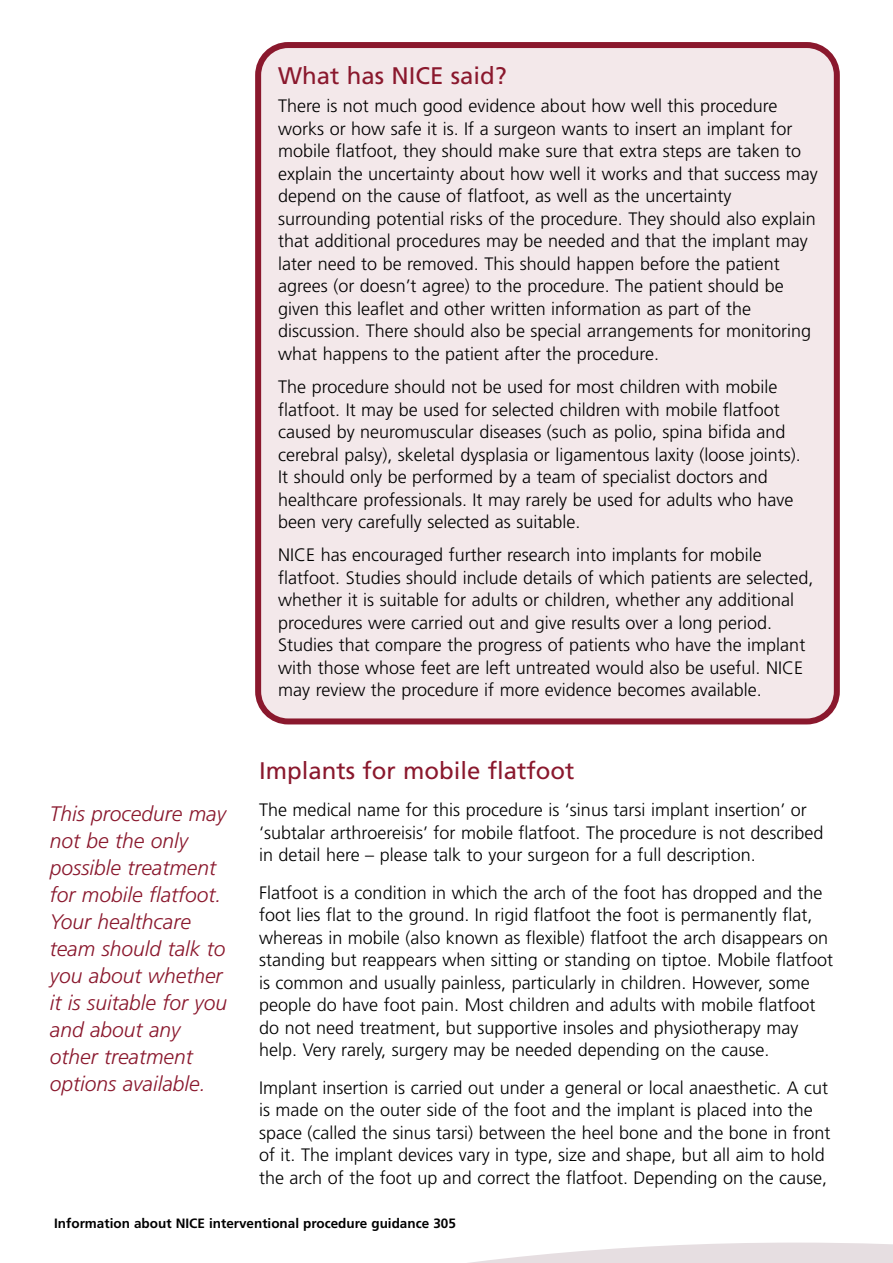
<style>
.page{position:relative;width:893px;height:1263px;background:#fff}
.page>*{position:absolute;margin:0;border:0;box-sizing:border-box;transform-origin:0 0}
.t1{font:24px "Frutiger";color:#8a182d}
.t2{font:italic 300 21px/27px "Frutiger";color:#8a182d}
.t3{font:300 18px/22.5px "Frutiger";color:#000}
.t4{font:700 13.5px "Frutiger";color:#000}
</style>
<div class="page">
<svg style="left:469px;top:1242px;width:424px;height:21px"></svg>
<div style="left:255px;top:42px;width:585px;height:682px;background:#f3e8ea"></div>
<p class="t2" style="left:50px;top:802px;width:179px">This procedure may not be the only possible treatment for mobile flatfoot.<br>Your healthcare team should talk to you about whether it is suitable for you and about any other treatment options available.</p>
<h1 class="t1" style="left:278px;top:66px;width:230px">What has NICE said?</h1>
<p class="t3" style="left:278px;top:96px;width:541px">There is not much good evidence about how well this procedure works or how safe it is. If a surgeon wants to insert an implant for mobile flatfoot, they should make sure that extra steps are taken to explain the uncertainty about how well it works and that success may depend on the cause of flatfoot, as well as the uncertainty surrounding potential risks of the procedure. They should also explain that additional procedures may be needed and that the implant may later need to be removed. This should happen before the patient agrees (or doesn’t agree) to the procedure. The patient should be given this leaflet and other written information as part of the discussion. There should also be special arrangements for monitoring what happens to the patient after the procedure.</p>
<p class="t3" style="left:278px;top:377px;width:524px">The procedure should not be used for most children with mobile flatfoot. It may be used for selected children with mobile flatfoot caused by neuromuscular diseases (such as polio, spina bifida and cerebral palsy), skeletal dysplasia or ligamentous laxity (loose joints).<br>It should only be performed by a team of specialist doctors and healthcare professionals. It may rarely be used for adults who have been very carefully selected as suitable.</p>
<p class="t3" style="left:278px;top:545px;width:537px">NICE has encouraged further research into implants for mobile flatfoot. Studies should include details of which patients are selected, whether it is suitable for adults or children, whether any additional procedures were carried out and give results over a long period.<br>Studies that compare the progress of patients who have the implant with those whose feet are left untreated would also be useful. NICE may review the procedure if more evidence becomes available.</p>
<h1 class="t1" style="left:259px;top:761px;width:317px">Implants for mobile flatfoot</h1>
<p class="t3" style="left:259px;top:800px;width:566px">The medical name for this procedure is ‘sinus tarsi implant insertion’ or ‘subtalar arthroereisis’ for mobile flatfoot. The procedure is not described in detail here – please talk to your surgeon for a full description.</p>
<p class="t3" style="left:259px;top:882px;width:575px">Flatfoot is a condition in which the arch of the foot has dropped and the foot lies flat to the ground. In rigid flatfoot the foot is permanently flat, whereas in mobile (also known as flexible) flatfoot the arch disappears on standing but reappears when sitting or standing on tiptoe. Mobile flatfoot is common and usually painless, particularly in children. However, some people do have foot pain. Most children and adults with mobile flatfoot do not need treatment, but supportive insoles and physiotherapy may help. Very rarely, surgery may be needed depending on the cause.</p>
<p class="t3" style="left:259px;top:1077px;width:573px">Implant insertion is carried out under a general or local anaesthetic. A cut is made on the outer side of the foot and the implant is placed into the space (called the sinus tarsi) between the heel bone and the bone in front of it. The implant devices vary in type, size and shape, but all aim to hold the arch of the foot up and correct the flatfoot. Depending on the cause,</p>
<p class="t4" style="left:54px;top:1218px;width:403px">Information about NICE interventional procedure guidance 305</p>
</div>
